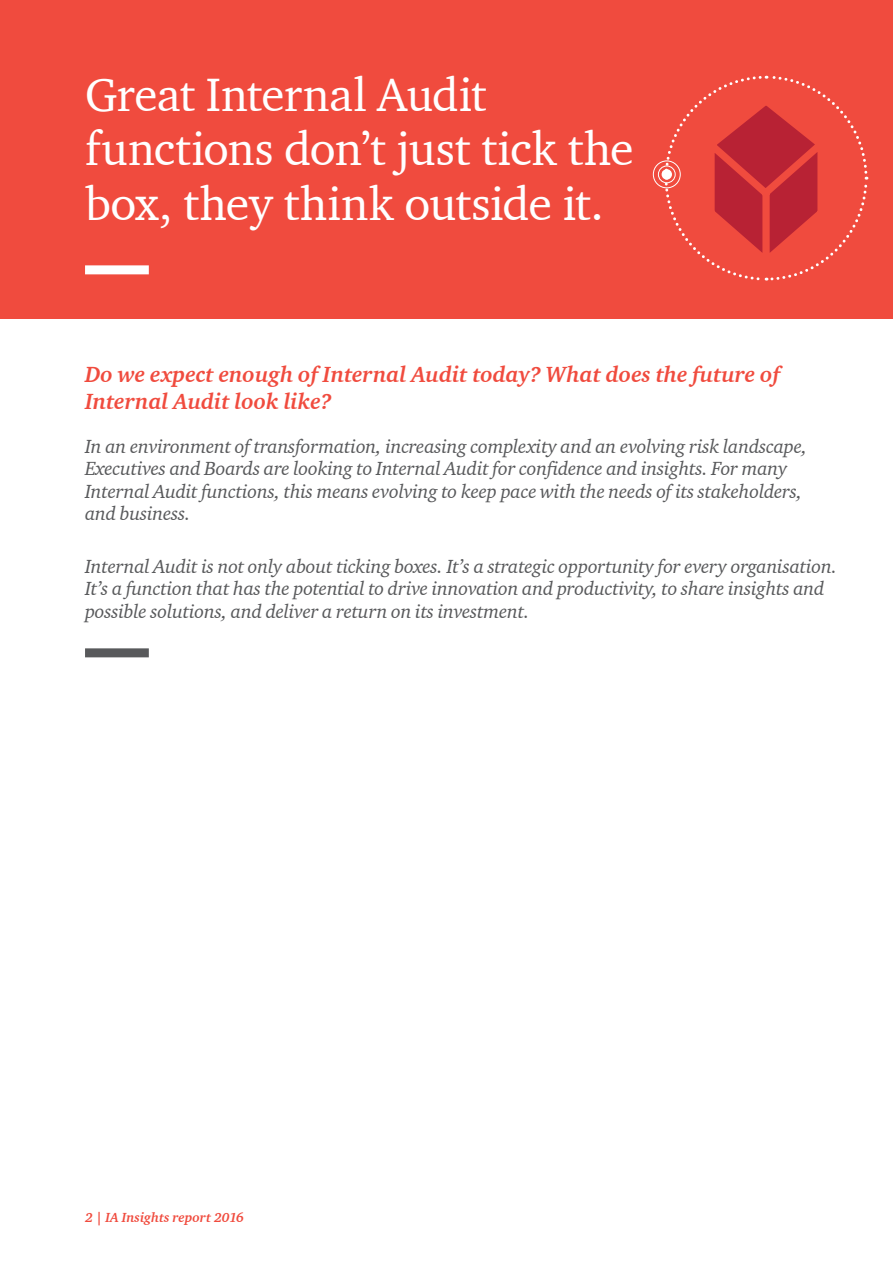
<style>
.page{position:relative;width:893px;height:1263px;background:#fff}
.page>*{position:absolute;margin:0;border:0;box-sizing:border-box;transform-origin:0 0}
.t1{font:48px/54px "Charter ITC";letter-spacing:-.01em;color:#fff}
.Subhead{font:italic 700 22.5px/27px "Charter ITC";color:#f04b3e}
.Leadin{font:italic 19.5px/22.5px "Charter ITC";letter-spacing:-.01em;color:#58595b}
.Subhead-2{font:italic 700 13.5px "Charter ITC";color:#f04b3e}
</style>
<div class="page">
<div style="left:0;top:0;width:893px;height:319px;background:#f04b3e"></div>
<div style="left:85px;top:648px;width:64px;height:9px;background:#58595b"></div>
<div style="left:85px;top:265px;width:64px;height:9px;background:#fff"></div>
<svg style="left:653px;top:75px;width:216px;height:206px"></svg>
<p class="t1" style="left:85px;top:67px;width:550px">Great Internal Audit functions don’t just tick the box, they think outside it.</p>
<p class="Subhead" style="left:85px;top:361px;width:696px">Do we expect enough of Internal Audit today? What does the future of<br>Internal Audit look like?</p>
<p class="Leadin" style="left:85px;top:435px;width:724px">In an environment of transformation, increasing complexity and an evolving risk landscape, Executives and Boards are looking to Internal Audit for confidence and insights. For many Internal Audit functions, this means evolving to keep pace with the needs of its stakeholders, and business.</p>
<p class="Leadin" style="left:85px;top:555px;width:754px">Internal Audit is not only about ticking boxes. It’s a strategic opportunity for every organisation.<br>It’s a function that has the potential to drive innovation and productivity, to share insights and possible solutions, and deliver a return on its investment.</p>
<p class="Subhead-2" style="left:85px;top:1209px;width:161px">2 | IA Insights report 2016</p>
</div>
